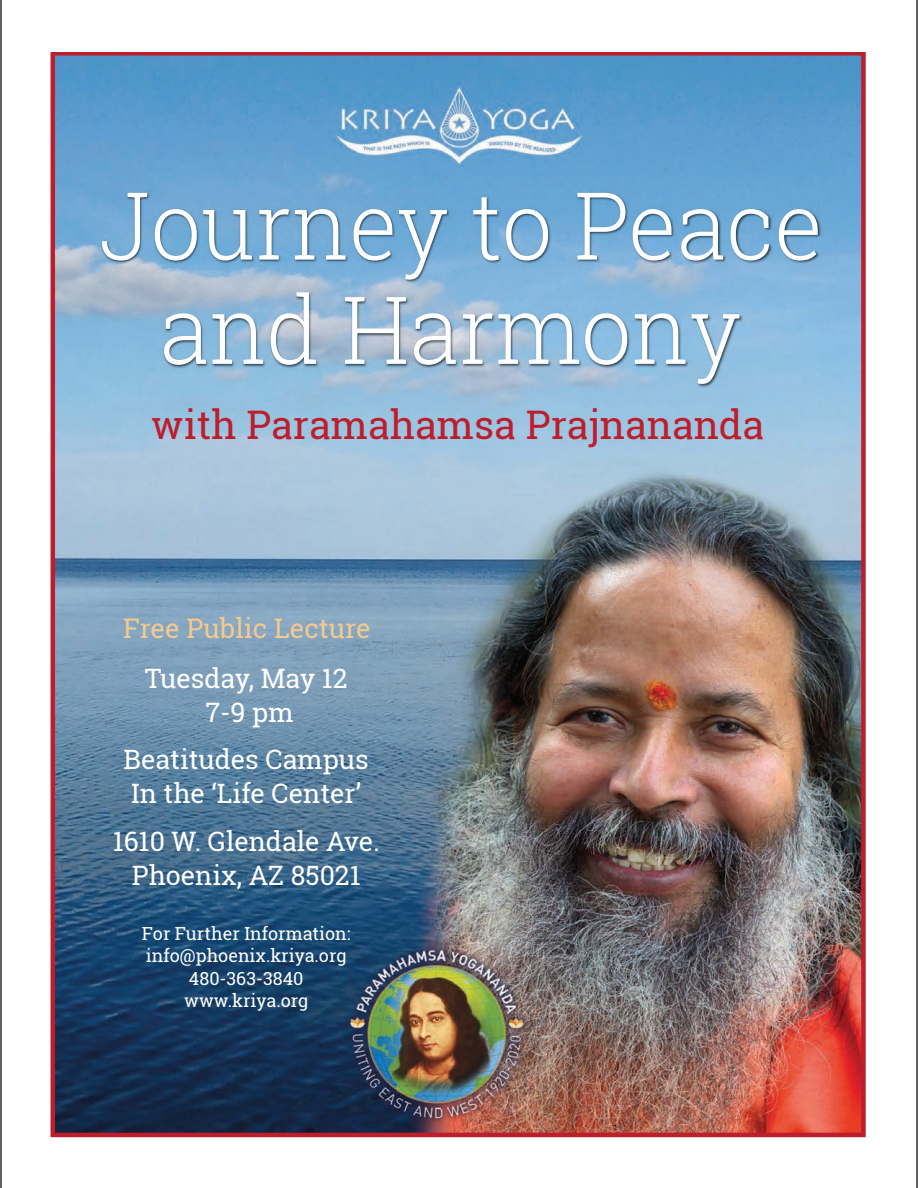
<style>
.page{position:relative;width:918px;height:1188px;background:#fff}
.page>*{position:absolute;margin:0;border:0;box-sizing:border-box;transform-origin:0 0}
.t1{font:300 93.9px/104.2px "Roboto Slab";color:#fff;text-align:center;scale:.96 1}
.t2{font:39.45px "Roboto Slab";color:#be1d2c}
.t3{font:27px "Roboto Slab";color:#f5c98e}
.t4{font:26.7px/33.8px "Roboto Slab";color:#fff;text-align:center}
.t5{font:18px/22.5px "Roboto Slab";color:#fff;text-align:center}
</style>
<div class="page">
<img style="left:56px;top:56px;width:805px;height:1076px">
<img style="left:97px;top:177px;width:730px;height:217px">
<div style="left:51px;top:51px;width:815px;height:1086px;border:4px solid #be1d2c"></div>
<hr style="left:917px;top:0;width:1px;height:1188px;background:#606160">
<hr style="left:0;top:0;width:2px;height:1188px;background:#606160">
<hr style="left:0;top:0;width:918px;height:1px;background:#606160">
<h1 class="t1" style="left:100px;top:171px;width:755px">Journey to Peace and Harmony</h1>
<h2 class="t2" style="left:151px;top:397px;width:615px">with Paramahamsa Prajnananda</h2>
<p class="t3" style="left:123px;top:610px;width:249px">Free Public Lecture</p>
<p class="t4" style="left:145px;top:661px;width:205px">Tuesday, May 12<br>7-9 pm</p>
<p class="t4" style="left:124px;top:743px;width:247px;text-align:left">Beatitudes Campus<br>In the ‘Life Center’</p>
<p class="t4" style="left:113px;top:824px;width:269px">1610 W. Glendale Ave.<br>Phoenix, AZ 85021</p>
<p class="t5" style="left:142px;top:922px;width:210px">For Further Information: info@phoenix.kriya.org<br>480-363-3840 www.kriya.org</p>
</div>
